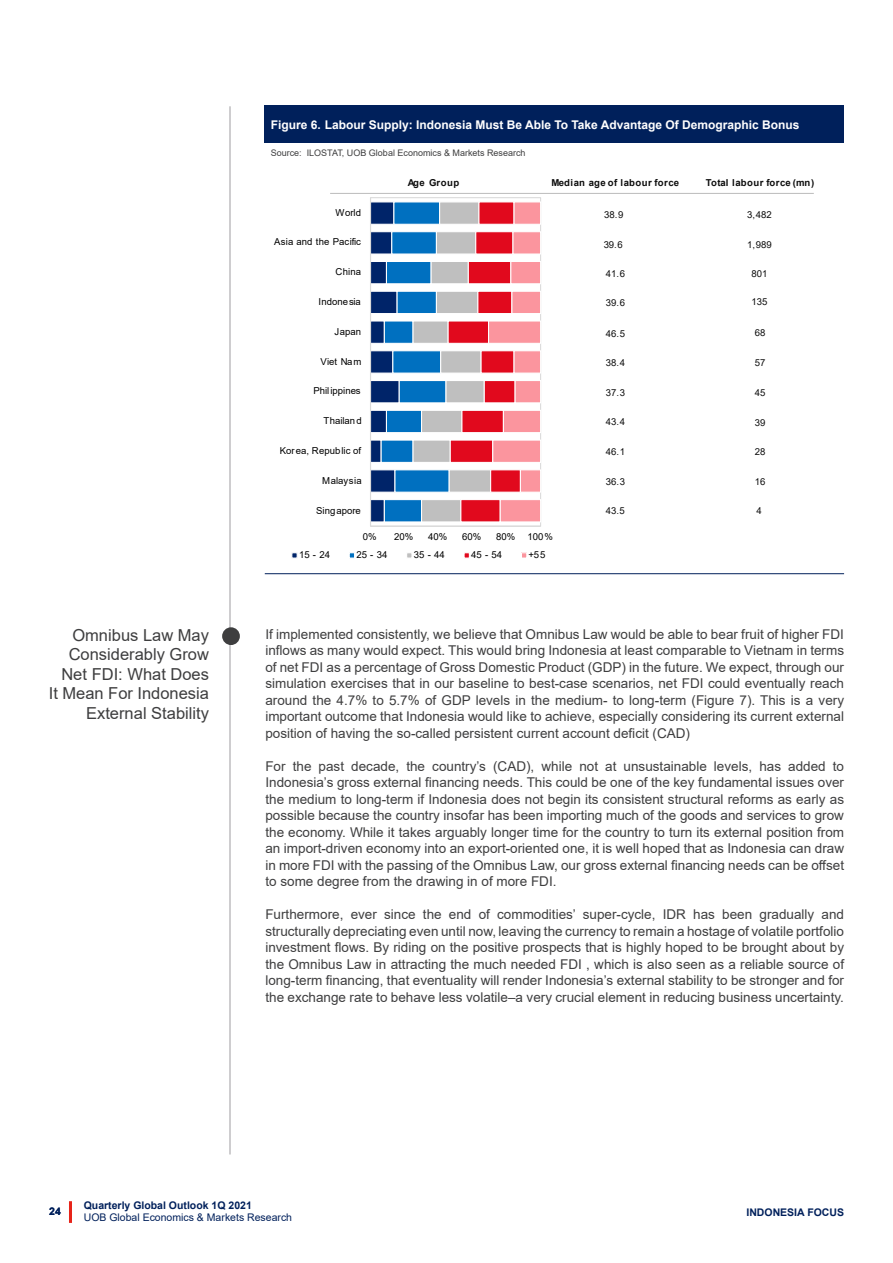
<style>
.page{position:relative;width:893px;height:1263px;background:#fff}
.page>*{position:absolute;margin:0;border:0;box-sizing:border-box;transform-origin:0 0}
.t1{font:16.5px/19.5px "Arial";color:#3e3e3f;text-align:right}
.t2{font:13.5px/16.5px "Arial";color:#3e3e3f;text-align:justify}
.t3{font:700 12px "Arial";color:#fff}
.t4{font:700 10.5px "Arial";color:#00205b}
.t5{font:10.5px "Arial";color:#00205b}
.t6{font:9.6px "Arial";color:#000}
.t7{font:9.6px "Arial";color:#0d0d0d}
.t8{font:700 9.6px "Arial";letter-spacing:.055em;color:#0d0d0d}
.t9{font:700 9.6px "Arial";letter-spacing:.03em;color:#0d0d0d}
.t10{font:9px "Arial";color:#3e3e3f}
</style>
<div class="page">
<hr style="left:69px;top:1201px;width:3px;height:22px;background:#e72419">
<hr style="left:229px;top:106px;width:2px;height:1048px;background:#a9a8aa">
<div style="left:265px;top:106px;width:579px;height:37px;background:#00205b"></div>
<hr style="left:265px;top:573px;width:579px;height:1px;background:#00205b">
<svg style="left:371px;top:201px;width:170px;height:322px"></svg>
<hr style="left:370px;top:526px;width:171px;height:1px;background:#d9d9d9">
<hr style="left:370px;top:198px;width:1px;height:328px;background:#d9d9d9">
<div style="left:291px;top:552px;width:7px;height:7px;background:#002469;border:1px solid #fff"></div>
<svg style="left:349px;top:552px;width:5px;height:6px"></svg>
<svg style="left:407px;top:553px;width:5px;height:5px"></svg>
<div style="left:463px;top:552px;width:7px;height:7px;background:#e1091d;border:1px solid #fff"></div>
<div style="left:521px;top:552px;width:6px;height:7px;border:1px solid #fff"></div>
<hr style="left:330px;top:193px;width:484px;height:1px;background:#bfbfbf">
<div style="left:222px;top:627px;width:18px;height:18px;background:#3e3e3f;border-radius:50%"></div>
<p class="t3" style="left:271px;top:116px;width:530px">Figure 6. Labour Supply: Indonesia Must Be Able To Take Advantage Of Demographic Bonus</p>
<p class="t10" style="left:271px;top:146px;width:256px">Source: ILOSTAT, UOB Global Economics &amp; Markets Research</p>
<p class="t6" style="left:336px;top:206px;width:27px">World</p>
<p class="t6" style="left:274px;top:235px;width:88px">Asia and the Pacific</p>
<p class="t6" style="left:336px;top:265px;width:27px">China</p>
<p class="t6" style="left:318px;top:295px;width:44px">Indonesia</p>
<p class="t6" style="left:334px;top:325px;width:28px">Japan</p>
<p class="t6" style="left:321px;top:355px;width:42px">Viet Nam</p>
<p class="t6" style="left:313px;top:384px;width:49px">Philippines</p>
<p class="t6" style="left:323px;top:414px;width:40px">Thailand</p>
<p class="t6" style="left:280px;top:444px;width:83px">Korea, Republic of</p>
<p class="t6" style="left:322px;top:474px;width:41px">Malaysia</p>
<p class="t6" style="left:316px;top:504px;width:46px">Singapore</p>
<p class="t8" style="left:408px;top:175px;width:53px">Age Group</p>
<p class="t8" style="left:551px;top:175px;width:129px">Median age of labour force</p>
<p class="t7" style="left:604px;top:208px;width:21px">38.9</p>
<p class="t7" style="left:604px;top:238px;width:21px">39.6</p>
<p class="t7" style="left:606px;top:267px;width:21px">41.6</p>
<p class="t7" style="left:606px;top:296px;width:21px">39.6</p>
<p class="t7" style="left:606px;top:327px;width:21px">46.5</p>
<p class="t7" style="left:606px;top:356px;width:21px">38.4</p>
<p class="t7" style="left:606px;top:386px;width:21px">37.3</p>
<p class="t7" style="left:606px;top:415px;width:21px">43.4</p>
<p class="t7" style="left:606px;top:445px;width:21px">46.1</p>
<p class="t7" style="left:606px;top:475px;width:21px">36.3</p>
<p class="t7" style="left:606px;top:504px;width:21px">43.5</p>
<p class="t6" style="left:363px;top:530px;width:15px">0%</p>
<p class="t6" style="left:394px;top:530px;width:21px">20%</p>
<p class="t6" style="left:428px;top:530px;width:21px">40%</p>
<p class="t6" style="left:462px;top:530px;width:21px">60%</p>
<p class="t6" style="left:496px;top:530px;width:21px">80%</p>
<p class="t6" style="left:527px;top:530px;width:27px">100%</p>
<p class="t6" style="left:299px;top:548px;width:32px">15 - 24</p>
<p class="t6" style="left:356px;top:548px;width:32px">25 - 34</p>
<p class="t6" style="left:414px;top:548px;width:32px">35 - 44</p>
<p class="t6" style="left:471px;top:548px;width:32px">45 - 54</p>
<p class="t6" style="left:529px;top:548px;width:19px">+55</p>
<p class="t9" style="left:706px;top:176px;width:110px">Total labour force (mn)</p>
<p class="t7" style="left:747px;top:208px;width:26px">3,482</p>
<p class="t7" style="left:747px;top:238px;width:26px">1,989</p>
<p class="t7" style="left:751px;top:267px;width:17px">801</p>
<p class="t7" style="left:751px;top:295px;width:17px">135</p>
<p class="t7" style="left:755px;top:326px;width:12px">68</p>
<p class="t7" style="left:755px;top:356px;width:12px">57</p>
<p class="t7" style="left:755px;top:386px;width:12px">45</p>
<p class="t7" style="left:755px;top:416px;width:12px">39</p>
<p class="t7" style="left:755px;top:445px;width:12px">28</p>
<p class="t7" style="left:755px;top:475px;width:12px">16</p>
<p class="t7" style="left:757px;top:504px;width:7px">4</p>
<p class="t1" style="left:49px;top:625px;width:162px">Omnibus Law May<br>Considerably Grow<br>Net FDI: What Does<br>It Mean For Indonesia<br>External Stability</p>
<p class="t2" style="left:265px;top:625px;width:580px">If implemented consistently, we believe that Omnibus Law would be able to bear fruit of higher FDI inflows as many would expect. This would bring Indonesia at least comparable to Vietnam in terms of net FDI as a percentage of Gross Domestic Product (GDP) in the future. We expect, through our simulation exercises that in our baseline to best-case scenarios, net FDI could eventually reach around the 4.7% to 5.7% of GDP levels in the medium- to long-term (Figure 7). This is a very important outcome that Indonesia would like to achieve, especially considering its current external position of having the so-called persistent current account deficit (CAD)</p>
<p class="t2" style="left:265px;top:757px;width:580px">For the past decade, the country’s (CAD), while not at unsustainable levels, has added to Indonesia’s gross external financing needs. This could be one of the key fundamental issues over the medium to long-term if Indonesia does not begin its consistent structural reforms as early as possible because the country insofar has been importing much of the goods and services to grow the economy. While it takes arguably longer time for the country to turn its external position from an import-driven economy into an export-oriented one, it is well hoped that as Indonesia can draw in more FDI with the passing of the Omnibus Law, our gross external financing needs can be offset to some degree from the drawing in of more FDI.</p>
<p class="t2" style="left:265px;top:906px;width:580px">Furthermore, ever since the end of commodities’ super-cycle, IDR has been gradually and structurally depreciating even until now, leaving the currency to remain a hostage of volatile portfolio investment flows. By riding on the positive prospects that is highly hoped to be brought about by the Omnibus Law in attracting the much needed FDI , which is also seen as a reliable source of long-term financing, that eventuality will render Indonesia’s external stability to be stronger and for the exchange rate to behave less volatile–a very crucial element in reducing business uncertainty.</p>
<p class="t4" style="left:84px;top:1198px;width:170px">Quarterly Global Outlook 1Q 2021</p>
<p class="t5" style="left:84px;top:1210px;width:210px">UOB Global Economics &amp; Markets Research</p>
<p class="t4" style="left:49px;top:1204px;width:13px">24</p>
<p class="t4" style="left:746px;top:1205px;width:99px">INDONESIA FOCUS</p>
</div>
